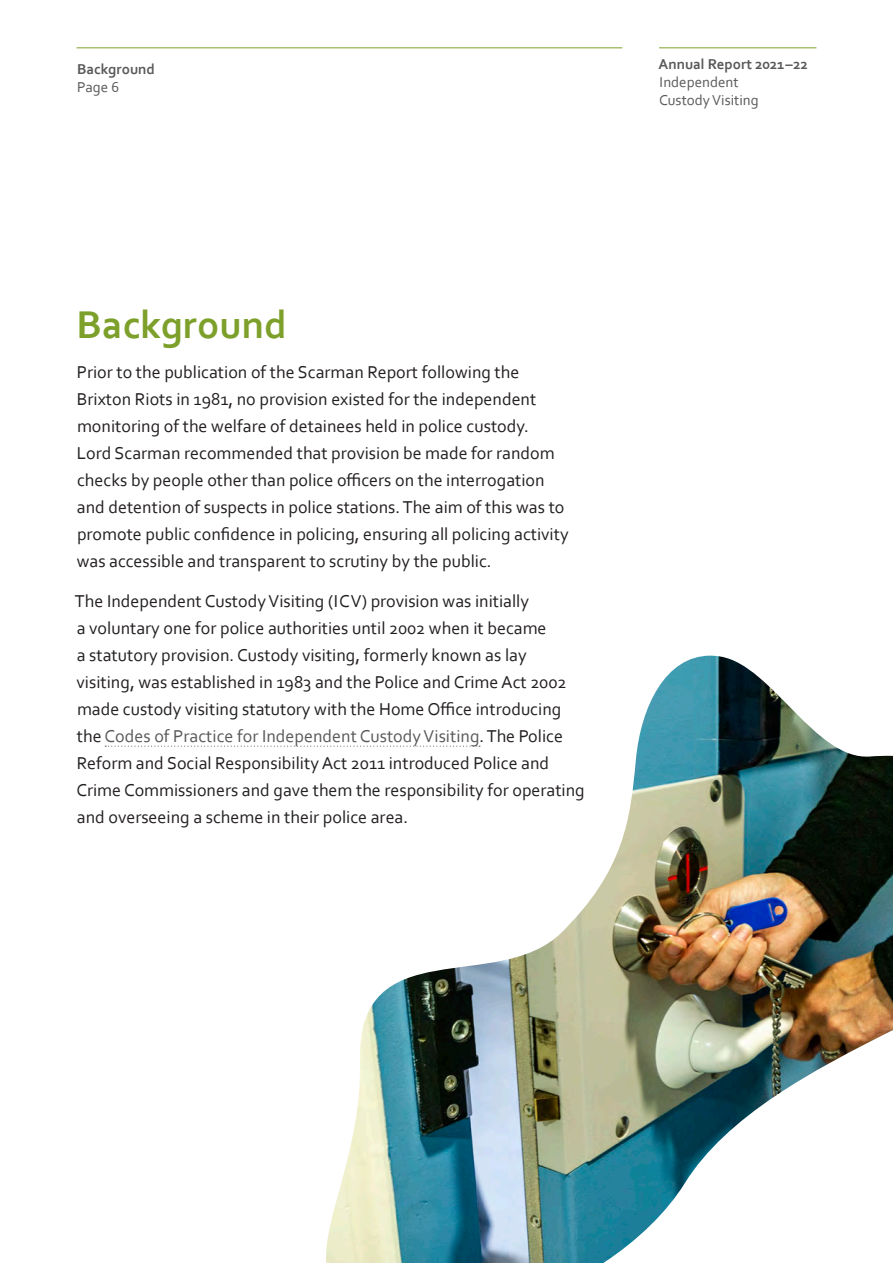
<style>
.page{position:relative;width:893px;height:1263px;background:#fff}
.page>*{position:absolute;margin:0;border:0;box-sizing:border-box;transform-origin:0 0}
.Heading_2{font:700 40.5px "Corbel";color:#7da02b}
.Body_copy{font:18px/27px "Corbel";color:#231f20}
.t1{font:15px/18px "Corbel";color:#595959}
.t2{font:700 15px "Corbel";color:#595959}
.s1{color:#595959}
</style>
<div class="page">
<hr style="left:77px;top:48px;width:545px;height:1px;background:#7da02b">
<hr style="left:659px;top:48px;width:157px;height:1px;background:#7da02b">
<svg style="left:105px;top:746px;width:219px;height:1px"></svg>
<img style="left:324px;top:656px;width:569px;height:607px">
<p class="t2" style="left:77px;top:59px;width:79px">Background</p>
<p class="t1" style="left:77px;top:77px;width:44px">Page 6</p>
<p class="t2" style="left:658px;top:55px;width:151px">Annual Report 2021–22</p>
<p class="t1" style="left:659px;top:73px;width:101px">Independent<br>Custody Visiting</p>
<h2 class="Heading_2" style="left:77px;top:300px;width:212px">Background</h2>
<p class="Body_copy" style="left:77px;top:358px;width:493px">Prior to the publication of the Scarman Report following the Brixton Riots in 1981, no provision existed for the independent monitoring of the welfare of detainees held in police custody.<br>Lord Scarman recommended that provision be made for random checks by people other than police officers on the interrogation and detention of suspects in police stations.The aim of this was to promote public confidence in policing, ensuring all policing activity was accessible and transparent to scrutiny by the public.</p>
<p class="Body_copy" style="left:75px;top:587px;width:511px">The Independent CustodyVisiting (ICV) provision was initially<br>a voluntary one for police authorities until 2002 when it became<br>a statutory provision. Custody visiting, formerly known as lay visiting, was established in 1983 and the Police and Crime Act 2002 made custody visiting statutory with the Home Office introducing the <span class="s1">Codes of Practice for Independent CustodyVisiting</span>.The Police Reform and Social Responsibility Act 2011 introduced Police and Crime Commissioners and gave them the responsibility for operating and overseeing a scheme in their police area.</p>
</div>
